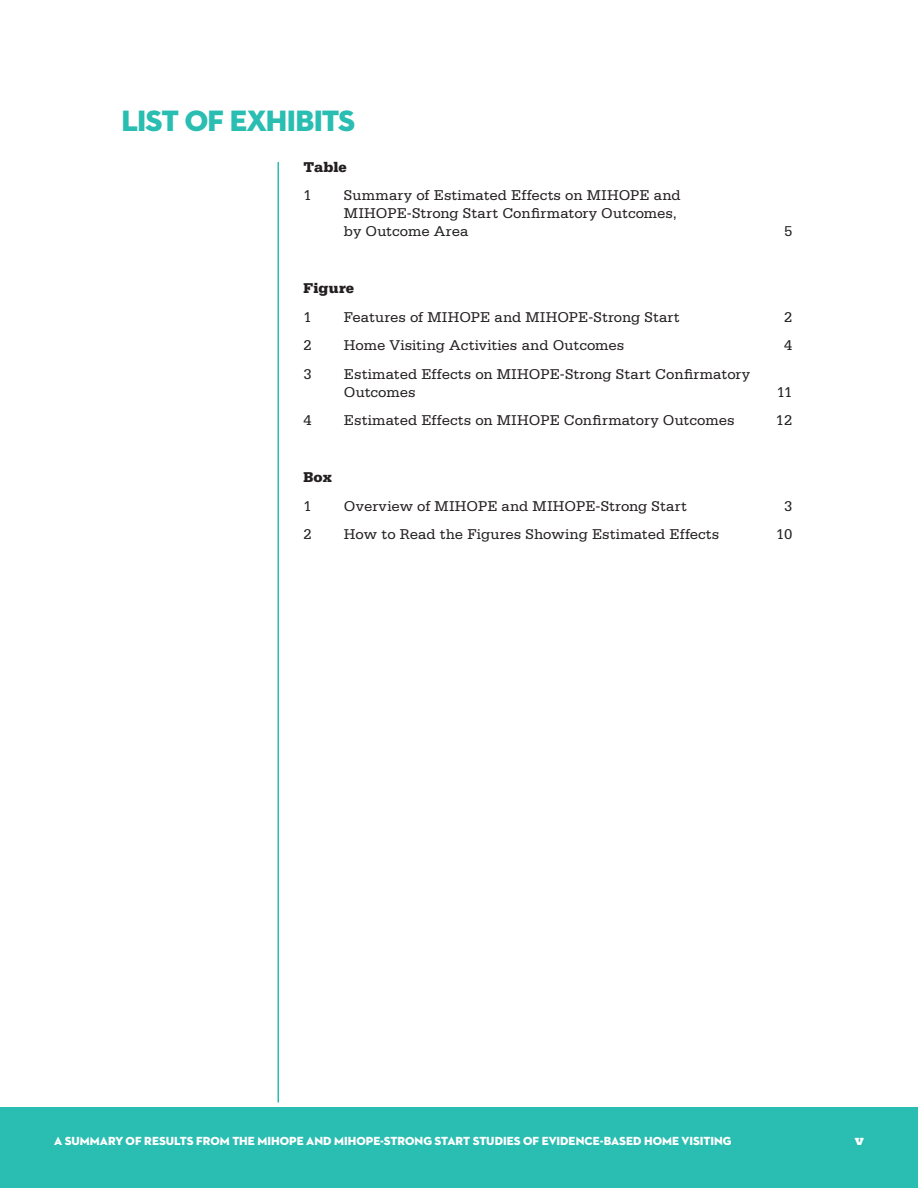
<style>
.page{position:relative;width:918px;height:1188px;background:#fff}
.page>*{position:absolute;margin:0;border:0;box-sizing:border-box;transform-origin:0 0}
.t1{font:30px "Neutraface 2 Display Titling";letter-spacing:-.025em;color:#2abdb1}
.t2{font:15px/18px "Serifa Std";letter-spacing:.01em;color:#231f20}
.t3{font:900 15px "Serifa Std";letter-spacing:.01em;color:#231f20}
.t4{font:900 15px "Serifa Std";color:#fff}
.t5{font:12px "Neutraface 2 Display Titling";letter-spacing:.005em;color:#fff}
</style>
<div class="page">
<div style="left:0;top:1107px;width:918px;height:81px;background:#2abdb1"></div>
<hr style="left:278px;top:162px;width:1px;height:940px;background:#2abdb1">
<h2 class="t1" style="left:122px;top:102px;width:235px">LIST OF EXHIBITS</h2>
<p class="t3" style="left:303px;top:158px;width:45px">Table</p>
<p class="t2" style="left:303px;top:187px;width:10px">1</p>
<p class="t2" style="left:344px;top:187px;width:338px">Summary of Estimated Effects on MIHOPE and<br>MIHOPE-Strong Start Confirmatory Outcomes, by Outcome Area</p>
<p class="t2" style="left:784px;top:223px;width:10px">5</p>
<p class="t3" style="left:303px;top:280px;width:52px">Figure</p>
<p class="t2" style="left:303px;top:308px;width:10px">1</p>
<p class="t2" style="left:344px;top:308px;width:337px">Features of MIHOPE and MIHOPE-Strong Start</p>
<p class="t2" style="left:784px;top:308px;width:10px">2</p>
<p class="t2" style="left:303px;top:337px;width:10px">2</p>
<p class="t2" style="left:344px;top:337px;width:282px">Home Visiting Activities and Outcomes</p>
<p class="t2" style="left:784px;top:337px;width:10px">4</p>
<p class="t2" style="left:303px;top:365px;width:10px">3</p>
<p class="t2" style="left:344px;top:365px;width:408px">Estimated Effects on MIHOPE-Strong Start Confirmatory<br>Outcomes</p>
<p class="t2" style="left:777px;top:383px;width:17px">11</p>
<p class="t2" style="left:303px;top:412px;width:10px">4</p>
<p class="t2" style="left:344px;top:412px;width:392px">Estimated Effects on MIHOPE Confirmatory Outcomes</p>
<p class="t2" style="left:776px;top:412px;width:18px">12</p>
<p class="t3" style="left:303px;top:469px;width:30px">Box</p>
<p class="t2" style="left:303px;top:497px;width:10px">1</p>
<p class="t2" style="left:344px;top:497px;width:344px">Overview of MIHOPE and MIHOPE-Strong Start</p>
<p class="t2" style="left:784px;top:497px;width:10px">3</p>
<p class="t2" style="left:303px;top:526px;width:10px">2</p>
<p class="t2" style="left:344px;top:526px;width:377px">How to Read the Figures Showing Estimated Effects</p>
<p class="t2" style="left:776px;top:526px;width:18px">10</p>
<p class="t5" style="left:54px;top:1134px;width:679px">A SUMMARY OF RESULTS FROM THE MIHOPE AND MIHOPE-STRONG START STUDIES OF EVIDENCE-BASED HOME VISITING</p>
<p class="t4" style="left:855px;top:1132px;width:11px">v</p>
</div>
